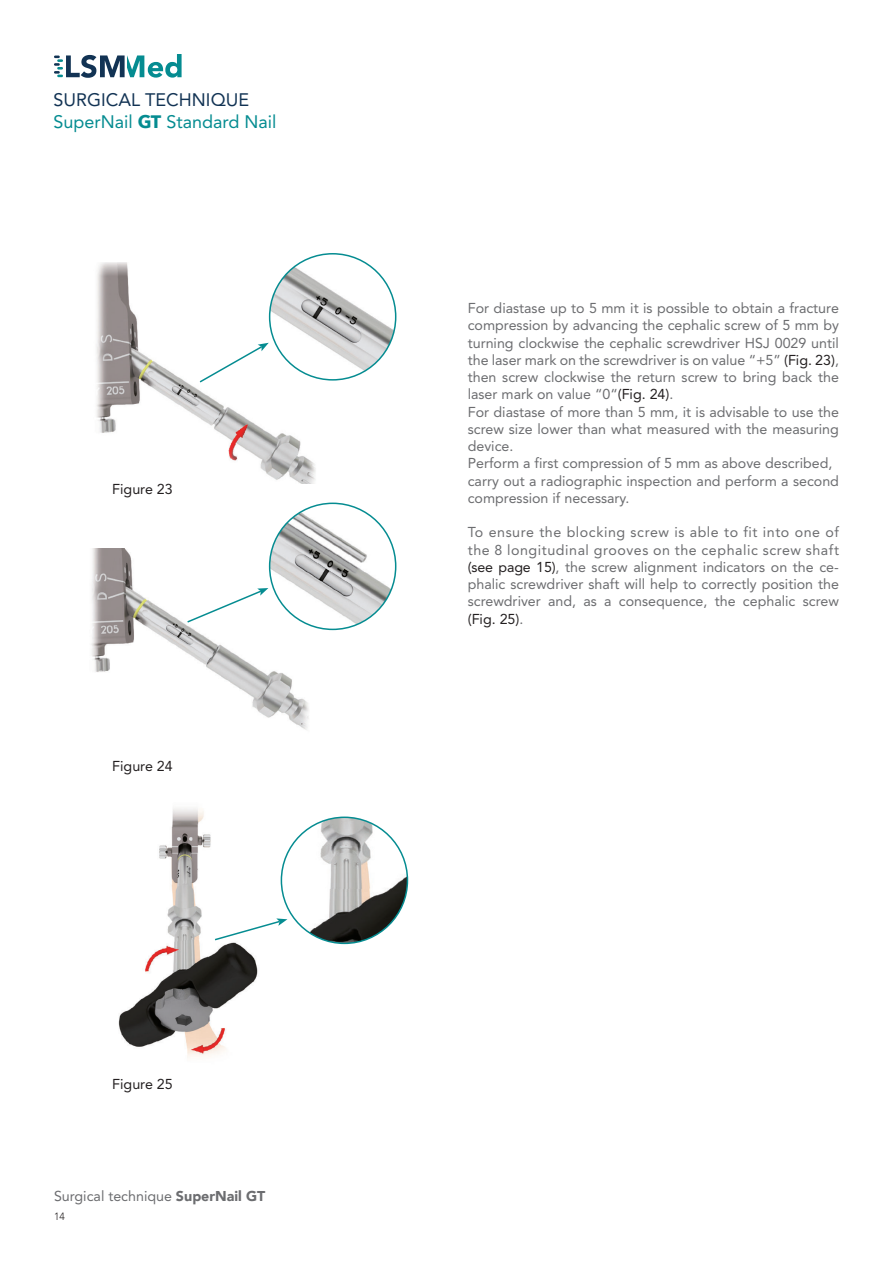
<style>
.page{position:relative;width:893px;height:1263px;background:#fff}
.page>*{position:absolute;margin:0;border:0;box-sizing:border-box;transform-origin:0 0}
.t1{font:18px "Avenir";color:#058c91}
.t2{font:18px "Avenir";color:#123354}
.t3{font:14.25px/17.2px "Avenir";color:#6c6d70;text-align:justify}
.t4{font:14.25px/17.2px "Avenir";letter-spacing:.04em;color:#6c6d70}
.t5{font:14.25px "Avenir";color:#231f20}
.t6{font:300 10.5px "Avenir";color:#231f20}
.s1{font-family:"Avenir Next";font-weight:700}
.s2{font-weight:900}
.s3{color:#231f20}
</style>
<div class="page">
<svg style="left:54px;top:54px;width:128px;height:24px"></svg>
<img style="left:96px;top:263px;width:220px;height:221px">
<img style="left:91px;top:549px;width:219px;height:181px">
<img style="left:118px;top:808px;width:185px;height:249px">
<img style="left:270px;top:254px;width:126px;height:126px;border-radius:63px">
<img style="left:270px;top:503px;width:126px;height:126px;border-radius:63px">
<img style="left:281px;top:817px;width:126px;height:126px;border-radius:63px">
<svg style="left:198px;top:343px;width:71px;height:41px"></svg>
<svg style="left:186px;top:588px;width:82px;height:36px"></svg>
<svg style="left:213px;top:918px;width:74px;height:23px"></svg>
<p class="t2" style="left:54px;top:86px;width:197px">SURGICAL TECHNIQUE</p>
<p class="t1" style="left:54px;top:109px;width:224px">SuperNail <span class="s1">GT</span> Standard Nail</p>
<p class="t5" style="left:112px;top:479px;width:62px">Figure 23</p>
<p class="t5" style="left:112px;top:755px;width:62px">Figure 24</p>
<p class="t5" style="left:112px;top:1074px;width:62px">Figure 25</p>
<p class="t3" style="left:54px;top:1188px;width:213px">Surgical technique <span class="s2">SuperNail GT</span></p>
<p class="t6" style="left:54px;top:1210px;width:12px">14</p>
<p class="t3" style="left:468px;top:300px;width:373px">For diastase up to 5 mm it is possible to obtain a fracture compression by advancing the cephalic screw of 5 mm by turning clockwise the cephalic screwdriver HSJ 0029 until the laser mark on the screwdriver is on value “+5” <span class="s3">(Fig. 23)</span>, then screw clockwise the return screw to bring back the laser mark on value “0“<span class="s3">(Fig. 24)</span>.</p>
<p class="t3" style="left:468px;top:404px;width:373px">For diastase of more than 5 mm, it is advisable to use the screw size lower than what measured with the measuring device.</p>
<p class="t3" style="left:468px;top:455px;width:366px">Perform a first compression of 5 mm as above described,</p>
<p class="t3" style="left:468px;top:473px;width:373px">carry out a radiographic inspection and perform a second compression if necessary.</p>
<p class="t4" style="left:468px;top:524px;width:373px">To ensure the blocking screw is able to fit into one of the 8 longitudinal grooves on the cephalic screw shaft</p>
<p class="t3" style="left:468px;top:559px;width:373px"><span class="s3">(see page 15)</span>, the screw alignment indicators on the ce&shy;phalic screwdriver shaft will help to correctly position the screwdriver and, as a consequence, the cephalic screw <span class="s3">(Fig. 25)</span>.</p>
</div>
